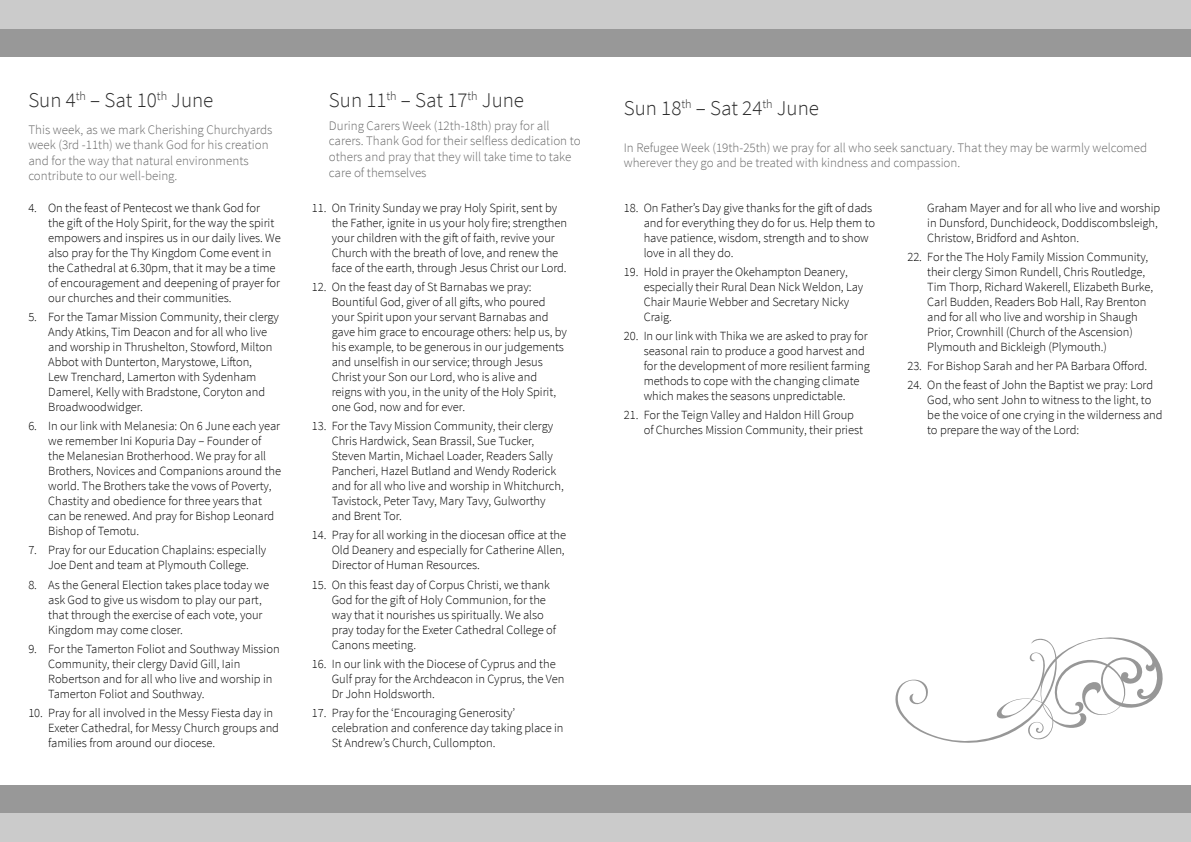
<style>
.page{position:relative;width:1191px;height:842px;background:#fff}
.page>*{position:absolute;margin:0;border:0;box-sizing:border-box;transform-origin:0 0}
.DateHeading{font:300 21px "Source Sans Pro";color:#2a2a2a}
.WeekDescriptor{font:300 13px/15.6px "Source Sans Pro";color:#666}
.t1{font:300 12.5px/15px "Source Sans Pro";letter-spacing:-.005em;color:#000}
</style>
<div class="page">
<div style="left:595px;top:28px;width:596px;height:29px;background:#989898"></div>
<div style="left:595px;top:0;width:596px;height:28px;background:#cbcbcb"></div>
<div style="left:595px;top:785px;width:596px;height:29px;background:#989898"></div>
<div style="left:595px;top:814px;width:596px;height:28px;background:#cbcbcb"></div>
<svg style="left:895px;top:637px;width:268px;height:106px"></svg>
<div style="left:0;top:28px;width:595px;height:29px;background:#989898"></div>
<div style="left:0;top:0;width:595px;height:28px;background:#cbcbcb"></div>
<div style="left:0;top:785px;width:595px;height:29px;background:#989898"></div>
<div style="left:0;top:814px;width:595px;height:28px;background:#cbcbcb"></div>
<p class="DateHeading" style="left:28px;top:88px;width:187px">Sun 4<sup>th</sup> – Sat 10<sup>th</sup> June</p>
<p class="WeekDescriptor" style="left:28px;top:121px;width:246px">This week, as we mark Cherishing Churchyards week (3rd -11th) we thank God for his creation and for the way that natural environments contribute to our well-being.</p>
<p class="t1" style="left:48px;top:200px;width:234px;text-indent:-20px">4. On the feast of Pentecost we thank God for<br>the gift of the Holy Spirit, for the way the spirit empowers and inspires us in our daily lives. We also pray for the Thy Kingdom Come event in the Cathedral at 6.30pm, that it may be a time of encouragement and deepening of prayer for our churches and their communities.</p>
<p class="t1" style="left:48px;top:309px;width:232px;text-indent:-20px">5. For the Tamar Mission Community, their clergy Andy Atkins, Tim Deacon and for all who live and worship in Thrushelton, Stowford, Milton Abbot with Dunterton, Marystowe, Lifton,<br>Lew Trenchard, Lamerton with Sydenham Damerel, Kelly with Bradstone, Coryton and Broadwoodwidger.</p>
<p class="t1" style="left:48px;top:419px;width:234px;text-indent:-20px">6. In our link with Melanesia: On 6 June each year we remember Ini Kopuria Day – Founder of<br>the Melanesian Brotherhood. We pray for all Brothers, Novices and Companions around the world. The Brothers take the vows of Poverty, Chastity and obedience for three years that can be renewed. And pray for Bishop Leonard Bishop of Temotu.</p>
<p class="t1" style="left:28px;top:543px;width:239px;text-align:center">7. Pray for our Education Chaplains: especially<br>Joe Dent and team at Plymouth College.</p>
<p class="t1" style="left:48px;top:577px;width:222px;text-indent:-20px">8. As the General Election takes place today we ask God to give us wisdom to play our part, that through the exercise of each vote, your Kingdom may come closer.</p>
<p class="t1" style="left:48px;top:641px;width:233px;text-indent:-20px">9. For the Tamerton Foliot and Southway Mission Community, their clergy David Gill, Iain Robertson and for all who live and worship in Tamerton Foliot and Southway.</p>
<p class="t1" style="left:48px;top:706px;width:232px;text-indent:-20px">10. Pray for all involved in the Messy Fiesta day in<br>Exeter Cathedral, for Messy Church groups and families from around our diocese.</p>
<p class="DateHeading" style="left:329px;top:88px;width:197px">Sun 11<sup>th</sup> – Sat 17<sup>th</sup> June</p>
<p class="WeekDescriptor" style="left:329px;top:118px;width:253px">During Carers Week (12th-18th) pray for all carers. Thank God for their selfless dedication to others and pray that they will take time to take care of themselves</p>
<p class="t1" style="left:332px;top:200px;width:237px;text-indent:-20px">11. On Trinity Sunday we pray Holy Spirit, sent by the Father, ignite in us your holy fire; strengthen your children with the gift of faith, revive your Church with the breath of love, and renew the face of the earth, through Jesus Christ our Lord.</p>
<p class="t1" style="left:332px;top:279px;width:237px;text-indent:-20px">12. On the feast day of St Barnabas we pray:<br>Bountiful God, giver of all gifts, who poured your Spirit upon your servant Barnabas and gave him grace to encourage others: help us, by his example, to be generous in our judgements and unselfish in our service; through Jesus Christ your Son our Lord, who is alive and reigns with you, in the unity of the Holy Spirit, one God, now and for ever.</p>
<p class="t1" style="left:332px;top:419px;width:233px;text-indent:-20px">13. For the Tavy Mission Community, their clergy Chris Hardwick, Sean Brassil, Sue Tucker, Steven Martin, Michael Loader, Readers Sally Pancheri, Hazel Butland and Wendy Roderick and for all who live and worship in Whitchurch, Tavistock, Peter Tavy, Mary Tavy, Gulworthy and Brent Tor.</p>
<p class="t1" style="left:332px;top:528px;width:236px;text-indent:-20px">14. Pray for all working in the diocesan office at the<br>Old Deanery and especially for Catherine Allen,<br>Director of Human Resources.</p>
<p class="t1" style="left:332px;top:577px;width:226px;text-indent:-20px">15. On this feast day of Corpus Christi, we thank God for the gift of Holy Communion, for the way that it nourishes us spiritually. We also pray today for the Exeter Cathedral College of Canons meeting.</p>
<p class="t1" style="left:332px;top:656px;width:234px;text-indent:-20px">16. In our link with the Diocese of Cyprus and the<br>Gulf pray for the Archdeacon in Cyprus, the Ven<br>Dr John Holdsworth.</p>
<p class="t1" style="left:332px;top:706px;width:233px;text-indent:-20px">17. Pray for the ‘Encouraging Generosity’ celebration and conference day taking place in<br>St Andrew’s Church, Cullompton.</p>
<p class="DateHeading" style="left:624px;top:95px;width:197px">Sun 18<sup>th</sup> – Sat 24<sup>th</sup> June</p>
<p class="WeekDescriptor" style="left:624px;top:139px;width:525px">In Refugee Week (19th-25th) we pray for all who seek sanctuary. That they may be warmly welcomed wherever they go and be treated with kindness and compassion.</p>
<p class="t1" style="left:927px;top:200px;width:235px">Graham Mayer and for all who live and worship in Dunsford, Dunchideock, Doddiscombsleigh,<br>Christow, Bridford and Ashton.</p>
<p class="t1" style="left:927px;top:249px;width:227px;text-indent:-20px">22. For the The Holy Family Mission Community, their clergy Simon Rundell, Chris Routledge, Tim Thorp, Richard Wakerell, Elizabeth Burke, Carl Budden, Readers Bob Hall, Ray Brenton and for all who live and worship in Shaugh Prior, Crownhill (Church of the Ascension)<br>Plymouth and Bickleigh (Plymouth.)</p>
<p class="t1" style="left:907px;top:359px;width:241px">23. For Bishop Sarah and her PA Barbara Offord.</p>
<p class="t1" style="left:927px;top:378px;width:237px;text-indent:-20px">24. On the feast of John the Baptist we pray: Lord God, who sent John to witness to the light, to be the voice of one crying in the wilderness and to prepare the way of the Lord:</p>
<p class="t1" style="left:643px;top:200px;width:233px;text-indent:-20px">18. On Father’s Day give thanks for the gift of dads and for everything they do for us. Help them to have patience, wisdom, strength and to show love in all they do.</p>
<p class="t1" style="left:643px;top:264px;width:221px;text-indent:-20px">19. Hold in prayer the Okehampton Deanery, especially their Rural Dean Nick Weldon, Lay Chair Maurie Webber and Secretary Nicky Craig.</p>
<p class="t1" style="left:643px;top:329px;width:228px;text-indent:-20px">20. In our link with Thika we are asked to pray for seasonal rain to produce a good harvest and for the development of more resilient farming methods to cope with the changing climate which makes the seasons unpredictable.</p>
<p class="t1" style="left:643px;top:408px;width:221px;text-indent:-20px">21. For the Teign Valley and Haldon Hill Group of Churches Mission Community, their priest</p>
</div>
